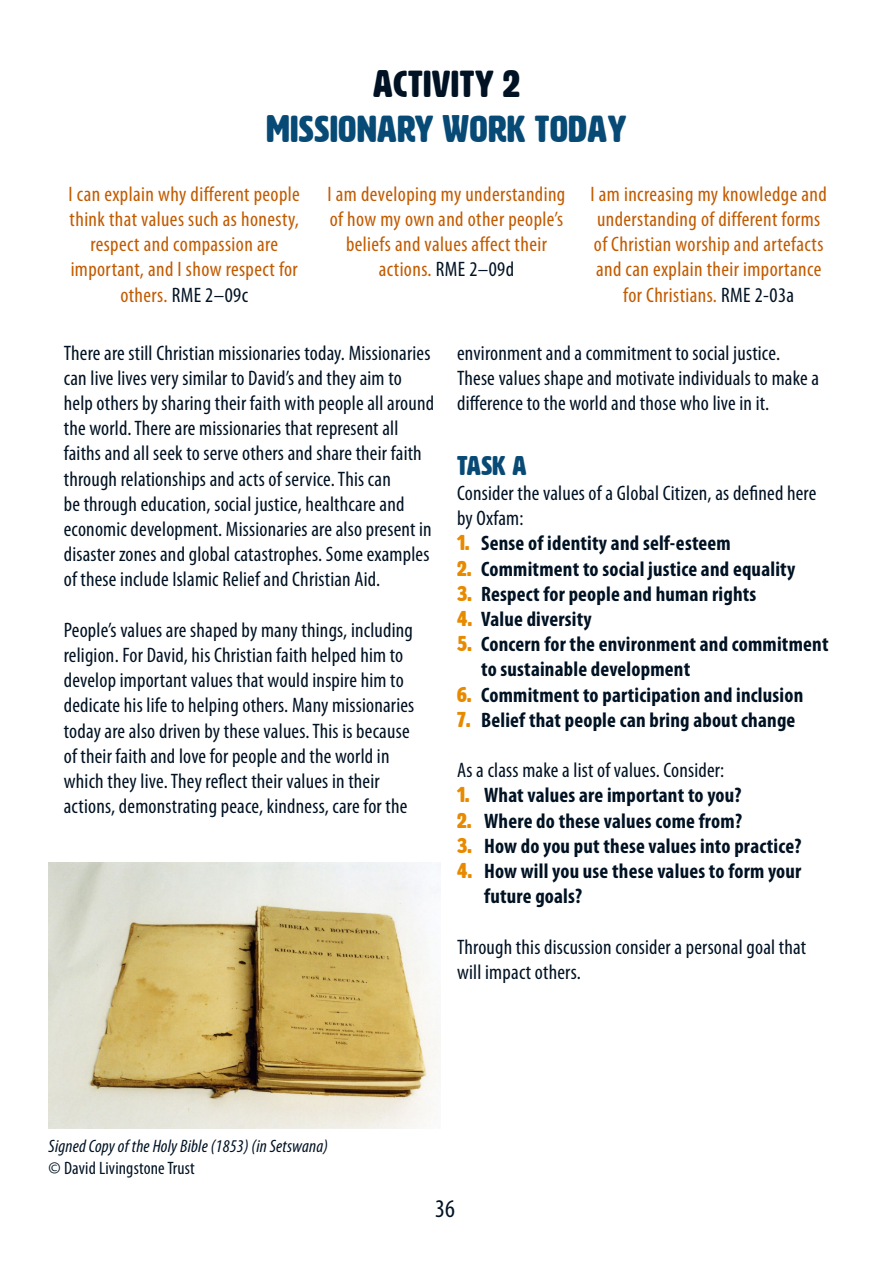
<style>
.page{position:relative;width:893px;height:1263px;background:#fff}
.page>*{position:absolute;margin:0;border:0;box-sizing:border-box;transform-origin:0 0}
.t1{font:37.5px "HWT Artz W00";letter-spacing:.02em;color:#074a75}
.t2{font:37.5px "HWT Artz W00";letter-spacing:.02em;color:#001223}
.t3{font:27px "HWT Artz W00";color:#074a75}
.t4{font:condensed 25.5px "Myriad Pro";color:#001223}
.t5{font:condensed 21px/25.2px "Myriad Pro";letter-spacing:.01em;color:#001223}
.t6{font:700 condensed 21px/25.2px "Myriad Pro";letter-spacing:.01em;color:#001223}
.t7{font:condensed 21px/25.2px "Myriad Pro";letter-spacing:.02em;color:#c25b00;text-align:center}
.t8{font:italic condensed 18px "Myriad Pro";letter-spacing:.01em;color:#001223}
.t9{font:condensed 18px "Myriad Pro";letter-spacing:.01em;color:#001223}
.s1{color:#001223}
.s2{font-family:"HWT Artz W00";font-weight:400;font-stretch:normal;color:#e88a00}
</style>
<div class="page">
<img style="left:49px;top:862px;width:392px;height:267px">
<h1 class="t2" style="left:373px;top:64px;width:148px">ACTIVITY 2</h1>
<h1 class="t1" style="left:267px;top:109px;width:361px">MISSIONARY WORK TODAY</h1>
<p class="t7" style="left:69px;top:181px;width:233px">I can explain why different people think that values such as honesty, respect and compassion are important, and I show respect for others. <span class="s1">RME 2–09c</span></p>
<p class="t7" style="left:328px;top:181px;width:239px">I am developing my understanding of how my own and other people’s beliefs and values affect their actions. <span class="s1">RME 2–09d</span></p>
<p class="t7" style="left:590px;top:181px;width:238px">I am increasing my knowledge and understanding of different forms of Christian worship and artefacts and can explain their importance for Christians. <span class="s1">RME 2-03a</span></p>
<p class="t5" style="left:64px;top:340px;width:372px">There are still Christian missionaries today. Missionaries can live lives very similar to David’s and they aim to help others by sharing their faith with people all around the world. There are missionaries that represent all faiths and all seek to serve others and share their faith through relationships and acts of service. This can<br>be through education, social justice, healthcare and economic development. Missionaries are also present in disaster zones and global catastrophes. Some examples of these include Islamic Relief and Christian Aid.</p>
<p class="t5" style="left:64px;top:617px;width:352px">People’s values are shaped by many things, including religion. For David, his Christian faith helped him to develop important values that would inspire him to dedicate his life to helping others. Many missionaries today are also driven by these values. This is because of their faith and love for people and the world in which they live. They reflect their values in their actions, demonstrating peace, kindness, care for the</p>
<p class="t5" style="left:457px;top:340px;width:363px">environment and a commitment to social justice.<br>These values shape and motivate individuals to make a difference to the world and those who live in it.</p>
<p class="t3" style="left:457px;top:451px;width:71px">TASK A</p>
<p class="t5" style="left:457px;top:480px;width:361px">Consider the values of a Global Citizen, as defined here by Oxfam:</p>
<p class="t6" style="left:457px;top:530px;width:275px"><span class="s2">1.</span> Sense of identity and self-esteem</p>
<p class="t6" style="left:457px;top:555px;width:340px"><span class="s2">2.</span> Commitment to social justice and equality</p>
<p class="t6" style="left:457px;top:581px;width:301px"><span class="s2">3.</span> Respect for people and human rights</p>
<p class="t6" style="left:457px;top:606px;width:136px"><span class="s2">4.</span> Value diversity</p>
<p class="t6" style="left:481px;top:631px;width:349px;text-indent:-24px"><span class="s2">5.</span> Concern for the environment and commitment to sustainable development</p>
<p class="t6" style="left:457px;top:681px;width:348px"><span class="s2">6.</span> Commitment to participation and inclusion</p>
<p class="t6" style="left:457px;top:707px;width:340px"><span class="s2">7.</span> Belief that people can bring about change</p>
<p class="t5" style="left:457px;top:757px;width:269px">As a class make a list of values. Consider:</p>
<p class="t6" style="left:457px;top:782px;width:286px"><span class="s2">1.</span> What values are important to you?</p>
<p class="t6" style="left:457px;top:807px;width:286px"><span class="s2">2.</span> Where do these values come from?</p>
<p class="t6" style="left:457px;top:833px;width:346px"><span class="s2">3.</span> How do you put these values into practice?</p>
<p class="t6" style="left:484px;top:858px;width:319px;text-indent:-27px"><span class="s2">4.</span> How will you use these values to form your future goals?</p>
<p class="t5" style="left:457px;top:934px;width:351px">Through this discussion consider a personal goal that will impact others.</p>
<p class="t8" style="left:49px;top:1135px;width:281px">Signed Copy of the Holy Bible (1853) (in Setswana)</p>
<p class="t9" style="left:49px;top:1157px;width:148px">© David Livingstone Trust</p>
<p class="t4" style="left:435px;top:1193px;width:21px">36</p>
</div>
